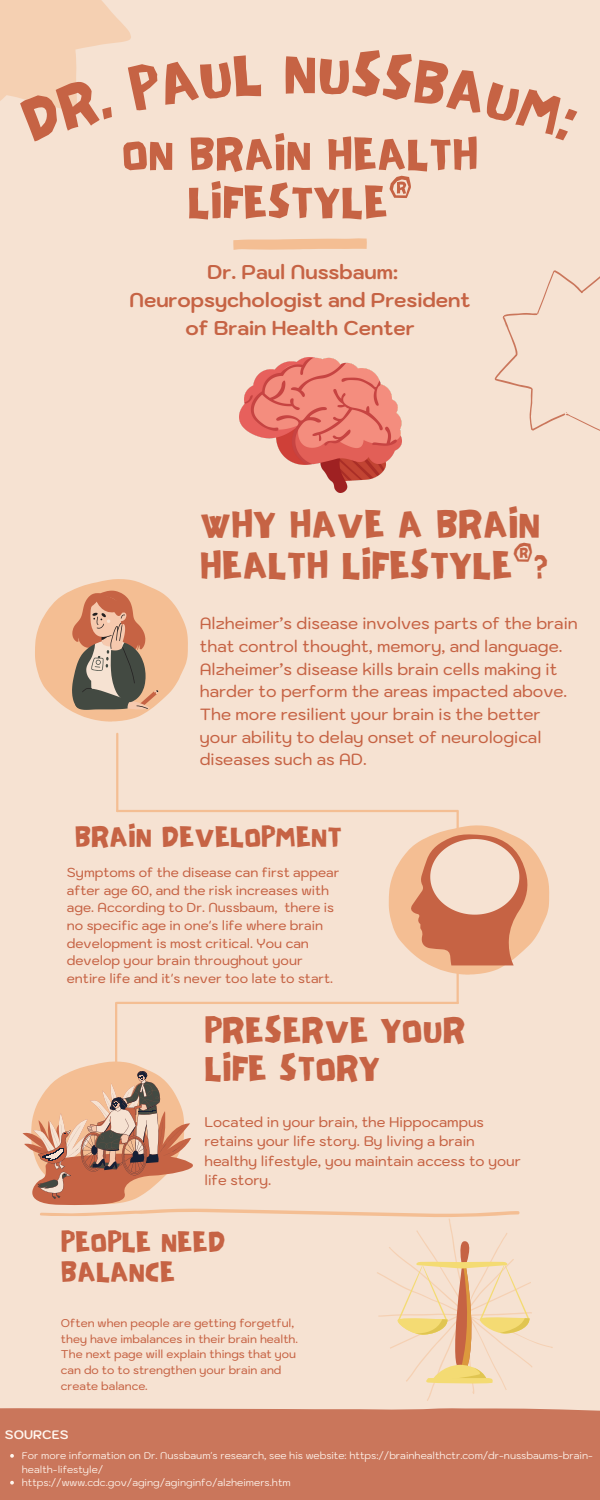
<style>
.page{position:relative;width:600px;height:1500px;background:#f6e2d2}
.page>*{position:absolute;margin:0;border:0;box-sizing:border-box;transform-origin:0 0}
.t1{font:67px "NF PAGKAKI Regular";color:#c66344}
.t2{font:51px/48px "NF PAGKAKI Regular";color:#c66344;text-align:center}
.t3{font:43.5px/41.2px "NF PAGKAKI Regular";color:#c66344}
.t4{font:40px/37.5px "NF PAGKAKI Regular";color:#c66344}
.t5{font:32.2px/30.2px "NF PAGKAKI Regular";color:#c66344}
.t6{font:700 20px/27.8px "Kodchasan";color:#c66344;text-align:center}
.t7{font:500 16.3px/22.7px "Kodchasan";color:#c66344}
.t8{font:500 14px/19.5px "Kodchasan";color:#c66344}
.t9{font:500 13px/17.7px "Kodchasan";color:#c66344}
.t10{font:700 12.3px "Kodchasan";color:#fff6ee}
.t11{font:500 11.3px/15.7px "Kodchasan";color:#c66344}
.t12{font:10px/13.4px "Kodchasan";color:#fff6ee}
</style>
<div class="page">
<svg style="left:494px;top:270px;width:106px;height:161px"></svg>
<svg style="left:233px;top:238px;width:134px;height:12px;background:#f4c39d"></svg>
<svg style="left:377px;top:1226px;width:176px;height:175px"></svg>
<div style="left:0;top:1408px;width:600px;height:92px;background:#ca765b"></div>
<hr style="left:116px;top:734px;width:2px;height:77px;background:#f4be93">
<hr style="left:457px;top:812px;width:2px;height:77px;background:#f4be93">
<hr style="left:117px;top:810px;width:341px;height:2px;background:#f4be93">
<hr style="left:115px;top:1003px;width:2px;height:77px;background:#f4be93">
<hr style="left:457px;top:926px;width:2px;height:77px;background:#f4be93">
<hr style="left:117px;top:1002px;width:341px;height:2px;background:#f4be93">
<svg style="left:35px;top:579px;width:153px;height:143px"></svg>
<svg style="left:22px;top:1061px;width:498px;height:165px"></svg>
<svg style="left:394px;top:1239px;width:136px;height:145px"></svg>
<img style="left:240px;top:357px;width:162px;height:136px">
<svg style="left:389px;top:825px;width:160px;height:150px"></svg>
<svg style="left:10px;top:1454px;width:4px;height:4px"></svg>
<svg style="left:10px;top:1481px;width:4px;height:4px"></svg>
<svg style="left:0;top:0;width:131px;height:111px"></svg>
<p class="t1" style="left:284px;top:31px;width:35px">N</p>
<p class="t2" style="left:122px;top:129px;width:358px">ON BRAIN HEALTH<br>LIFESTYLE®</p>
<p class="t6" style="left:129px;top:258px;width:343px">Dr. Paul Nussbaum:<br>Neuropsychologist and President of Brain Health Center</p>
<p class="t3" style="left:200px;top:502px;width:350px">WHY HAVE A BRAIN<br>HEALTH LIFESTYLE®?</p>
<p class="t7" style="left:200px;top:612px;width:379px">Alzheimer’s disease involves parts of the brain that control thought, memory, and language.<br>Alzheimer’s disease kills brain cells making it harder to perform the areas impacted above.<br>The more resilient your brain is the better your ability to delay onset of neurological diseases such as AD.</p>
<p class="t5" style="left:75px;top:820px;width:269px">BRAIN DEVELOPMENT</p>
<p class="t9" style="left:67px;top:863px;width:274px">Symptoms of the disease can first appear after age 60, and the risk increases with age. According to Dr. Nussbaum, there is no specific age in one's life where brain development is most critical. You can develop your brain throughout your entire life and it's never too late to start.</p>
<p class="t4" style="left:204px;top:1011px;width:263px">PRESERVE YOUR<br>LIFE STORY</p>
<p class="t8" style="left:204px;top:1112px;width:318px">Located in your brain, the Hippocampus retains your life story. By living a brain healthy lifestyle, you maintain access to your life story.</p>
<p class="t5" style="left:61px;top:1226px;width:166px">PEOPLE NEED<br>BALANCE</p>
<p class="t11" style="left:61px;top:1315px;width:239px">Often when people are getting forgetful, they have imbalances in their brain health.<br>The next page will explain things that you can do to to strengthen your brain and create balance.</p>
<p class="t10" style="left:5px;top:1426px;width:65px">SOURCES</p>
<p class="t12" style="left:22px;top:1449px;width:573px">For more information on Dr. Nussbaum's research, see his website: https://brainhealthctr.com/dr-nussbaums-brain&shy;health-lifestyle/</p>
<p class="t12" style="left:22px;top:1476px;width:270px">https://www.cdc.gov/aging/aginginfo/alzheimers.htm</p>
</div>
